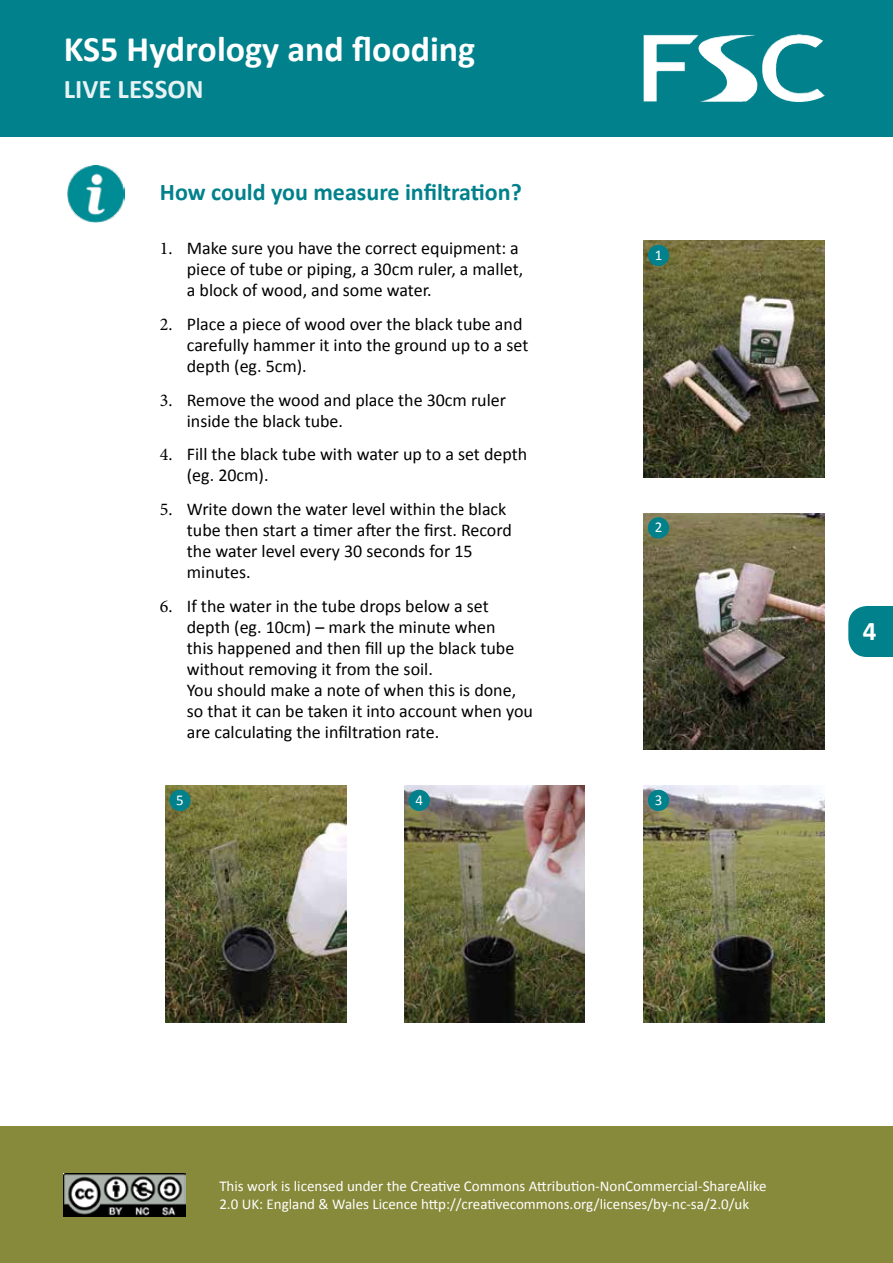
<style>
.page{position:relative;width:893px;height:1263px;background:#fff}
.page>*{position:absolute;margin:0;border:0;box-sizing:border-box;transform-origin:0 0}
.t1{font:700 36px "Calibri";color:#fff}
.t2{font:700 27px "Calibri";color:#e6f2f4}
.t3{font:700 27px "Calibri";color:#fff}
.t4{font:700 24px "Calibri";color:#00818c}
.t5{font:18px/21px "Calibri";color:#000}
.t6{font:15px/18px "Calibri";color:#fff}
.s1{font-family:"Minion Pro"}
</style>
<div class="page">
<svg style="left:848px;top:606px;width:45px;height:51px"></svg>
<div style="left:0;top:1127px;width:893px;height:136px;background:#878a3a"></div>
<div style="left:0;top:0;width:893px;height:136px;background:#00818c"></div>
<img style="left:64px;top:1174px;width:121px;height:42px">
<img style="left:762px;top:34px;width:63px;height:68px">
<img style="left:67px;top:166px;width:58px;height:57px">
<img style="left:644px;top:241px;width:181px;height:236px">
<img style="left:644px;top:513px;width:181px;height:237px">
<img style="left:644px;top:786px;width:181px;height:236px">
<img style="left:165px;top:785px;width:181px;height:237px">
<img style="left:404px;top:785px;width:180px;height:237px">
<div style="left:648px;top:245px;width:21px;height:21px;background:#00818c;border-radius:50%"></div>
<div style="left:648px;top:517px;width:21px;height:21px;background:#00818c;border-radius:50%"></div>
<div style="left:648px;top:790px;width:21px;height:21px;background:#00818c;border-radius:50%"></div>
<div style="left:409px;top:790px;width:21px;height:21px;background:#00818c;border-radius:50%"></div>
<div style="left:169px;top:790px;width:22px;height:21px;background:#00818c;border-radius:50%"></div>
<h1 class="t1" style="left:64px;top:26px;width:413px">KS5 Hydrology and flooding</h1>
<h2 class="t2" style="left:64px;top:72px;width:141px">LIVE LESSON</h2>
<h3 class="t4" style="left:160px;top:177px;width:363px">How could you measure infiltration?</h3>
<p class="t5" style="left:187px;top:238px;width:338px;text-indent:-27px"><span class="s1">1.</span> Make sure you have the correct equipment: a piece of tube or piping, a 30cm ruler, a mallet, a block of wood, and some water.</p>
<p class="t5" style="left:187px;top:313px;width:343px;text-indent:-27px"><span class="s1">2.</span> Place a piece of wood over the black tube and carefully hammer it into the ground up to a set depth (eg. 5cm).</p>
<p class="t5" style="left:187px;top:389px;width:321px;text-indent:-27px"><span class="s1">3.</span> Remove the wood and place the 30cm ruler inside the black tube.</p>
<p class="t5" style="left:187px;top:444px;width:342px;text-indent:-27px"><span class="s1">4.</span> Fill the black tube with water up to a set depth (eg. 20cm).</p>
<p class="t5" style="left:187px;top:499px;width:327px;text-indent:-27px"><span class="s1">5.</span> Write down the water level within the black tube then start a timer after the first. Record the water level every 30 seconds for 15 minutes.</p>
<p class="t5" style="left:187px;top:595px;width:348px;text-indent:-27px"><span class="s1">6.</span> If the water in the tube drops below a set depth (eg. 10cm) – mark the minute when<br>this happened and then fill up the black tube without removing it from the soil.<br>You should make a note of when this is done, so that it can be taken it into account when you are calculating the infiltration rate.</p>
<p class="t6" style="left:655px;top:246px;width:9px">1</p>
<p class="t6" style="left:655px;top:518px;width:9px">2</p>
<p class="t6" style="left:176px;top:791px;width:9px">5</p>
<p class="t6" style="left:415px;top:791px;width:9px">4</p>
<p class="t6" style="left:655px;top:791px;width:9px">3</p>
<h2 class="t3" style="left:863px;top:614px;width:15px">4</h2>
<p class="t6" style="left:219px;top:1177px;width:549px">This work is licensed under the Creative Commons Attribution-NonCommercial-ShareAlike<br>2.0 UK: England &amp; Wales Licence http://creativecommons.org/licenses/by-nc-sa/2.0/uk</p>
</div>
